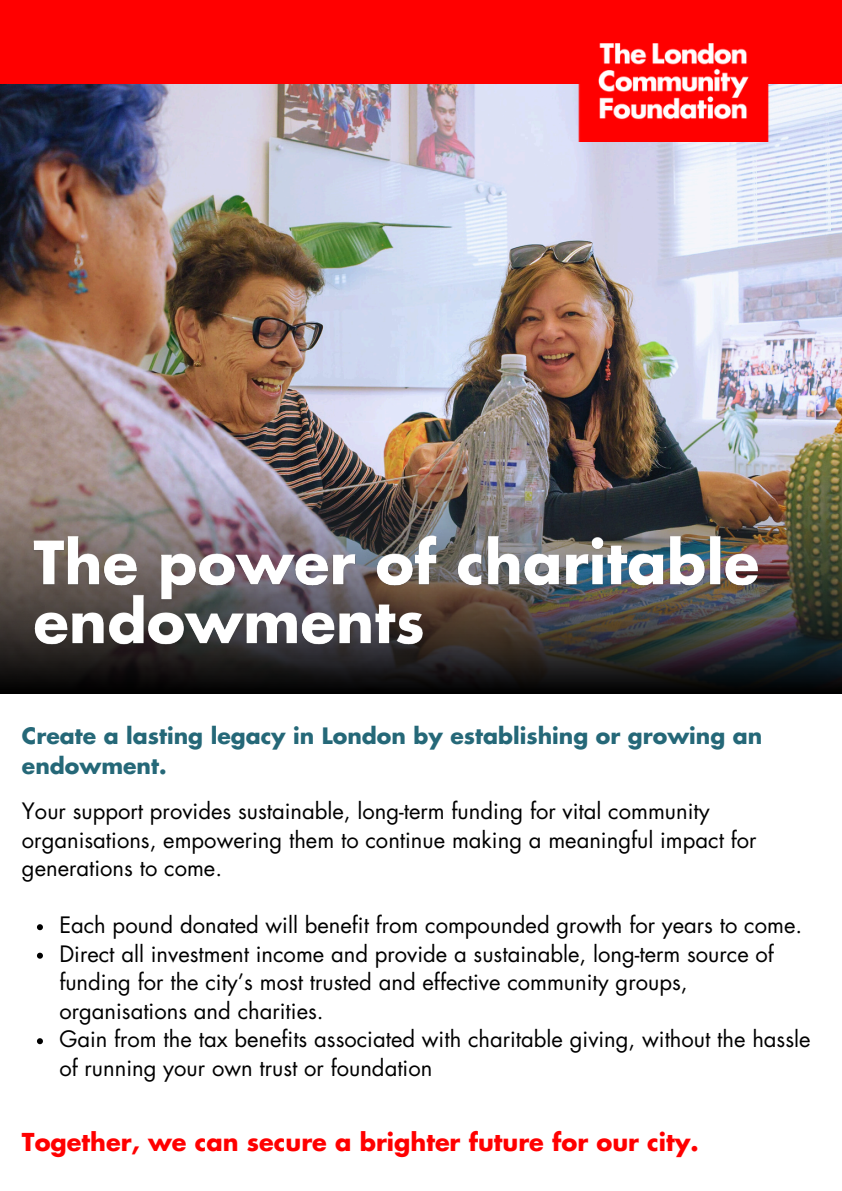
<style>
.page{position:relative;width:842px;height:1191px;background:#fff}
.page>*{position:absolute;margin:0;border:0;box-sizing:border-box;transform-origin:0 0}
.t1{font:700 24px "Futura Std";color:#f00}
.t2{font:22px/28.4px "Futura Std";color:#000}
.t3{font:700 22px/30px "Futura Std";color:#256878}
</style>
<div class="page">
<img style="left:0;top:84px;width:842px;height:387px">
<div style="left:0;top:0;width:842px;height:84px;background:#f00"></div>
<img style="left:212px;top:43px;width:605px;height:98px">
<img style="left:0;top:471px;width:842px;height:222px">
<img style="left:28px;top:531px;width:735px;height:124px">
<svg style="left:37px;top:924px;width:6px;height:6px"></svg>
<svg style="left:37px;top:953px;width:6px;height:6px"></svg>
<svg style="left:37px;top:1038px;width:6px;height:6px"></svg>
<h2 class="t3" style="left:22px;top:722px;width:742px">Create a lasting legacy in London by establishing or growing an endowment.</h2>
<p class="t2" style="left:22px;top:798px;width:736px">Your support provides sustainable, long-term funding for vital community organisations, empowering them to continue making a meaningful impact for generations to come.</p>
<h2 class="t2" style="left:59px;top:912px;width:744px">Each pound donated will benefit from compounded growth for years to come.</h2>
<h3 class="t2" style="left:59px;top:940px;width:716px">Direct all investment income and provide a sustainable, long-term source of funding for the city’s most trusted and effective community groups, organisations and charities.</h3>
<p class="t2" style="left:59px;top:1026px;width:752px">Gain from the tax benefits associated with charitable giving, without the hassle of running your own trust or foundation</p>
<p class="t1" style="left:22px;top:1131px;width:678px">Together, we can secure a brighter future for our city.</p>
</div>
